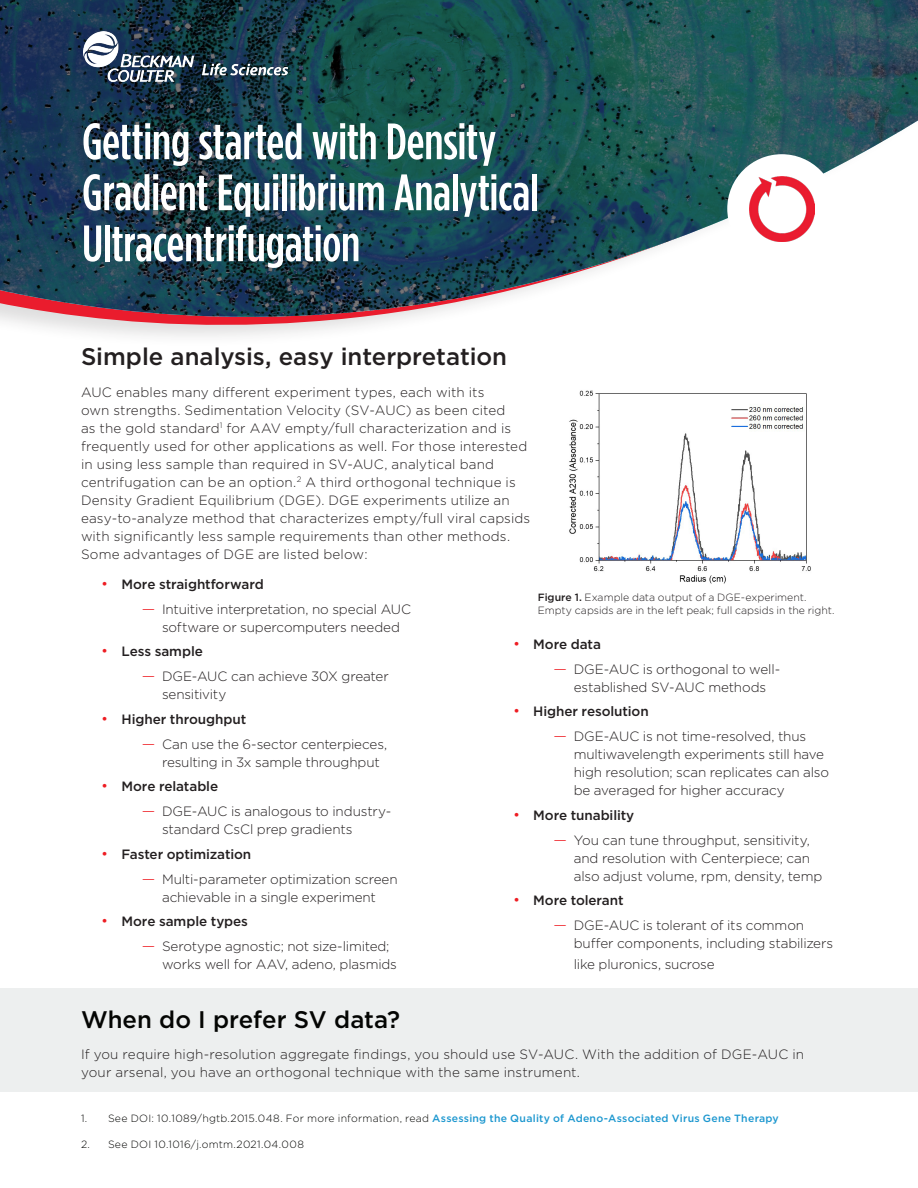
<style>
.page{position:relative;width:918px;height:1188px;background:#fff}
.page>*{position:absolute;margin:0;border:0;box-sizing:border-box;transform-origin:0 0}
.Doc_-_Title{font:500 51px/51px "Gotham Condensed";letter-spacing:-.005em;color:#fff}
.Doc_-_Body{font:500 24px "Gotham";letter-spacing:-.005em;color:#231f20}
.Doc_-_Title-2{font:500 24px "Gotham";color:#040503}
.Doc_-_Body-2{font:300 13.5px/18px "Gotham";letter-spacing:-.005em;color:#231f20}
.t1{font:500 13.5px "Gotham";letter-spacing:-.005em;color:#231f20}
.t2{font:300 10.5px "Gotham";letter-spacing:.025em;color:#040503}
.Doc_-_Fig_Table{font:300 10.5px/12.6px "Gotham";color:#231f20}
.s1{font-weight:300;font-size:15px;color:#ee1d23}
.s2{font-size:15px;color:#ee1d23}
.s3{font-weight:500}
.s4{font-weight:500;color:#1c97cf}
</style>
<div class="page">
<div style="left:0;top:989px;width:918px;height:103px;background:#edefef"></div>
<svg style="left:0;top:319px;width:400px;height:18px;fill:#efefef"></svg>
<svg style="left:0;top:0;width:918px;height:318px;background:#3a5e67"></svg>
<img style="left:84px;top:31px;width:204px;height:50px">
<div style="left:727px;top:154px;width:109px;height:109px;background:#fff;border-radius:50%"></div>
<img style="left:749px;top:176px;width:65px;height:65px">
<img style="left:569px;top:390px;width:242px;height:194px">
<p class="Doc_-_Title" style="left:82px;top:116px;width:459px">Getting started with Density<br>Gradient Equilibrium Analytical<br>Ultracentrifugation</p>
<p class="Doc_-_Body" style="left:81px;top:341px;width:428px">Simple analysis, easy interpretation</p>
<p class="Doc_-_Body-2" style="left:81px;top:383px;width:451px">AUC enables many different experiment types, each with its<br>own strengths. Sedimentation Velocity (SV-AUC) as been cited<br>as the gold standard<sup>1</sup> for AAV empty/full characterization and is frequently used for other applications as well. For those interested in using less sample than required in SV-AUC, analytical band centrifugation can be an option.<sup>2</sup> A third orthogonal technique is Density Gradient Equilibrium (DGE). DGE experiments utilize an easy-to-analyze method that characterizes empty/full viral capsids with significantly less sample requirements than other methods.<br>Some advantages of DGE are listed below:</p>
<p class="t1" style="left:101px;top:575px;width:164px"><span class="s1">•</span> More straightforward</p>
<p class="Doc_-_Body-2" style="left:162px;top:600px;width:251px;text-indent:-20px"><span class="s2">—</span> Intuitive interpretation, no special AUC software or supercomputers needed</p>
<p class="t1" style="left:101px;top:643px;width:103px"><span class="s1">•</span> Less sample</p>
<p class="Doc_-_Body-2" style="left:162px;top:667px;width:228px;text-indent:-20px"><span class="s2">—</span> DGE-AUC can achieve 30X greater sensitivity</p>
<p class="t1" style="left:101px;top:710px;width:147px"><span class="s1">•</span> Higher throughput</p>
<p class="Doc_-_Body-2" style="left:162px;top:735px;width:227px;text-indent:-20px"><span class="s2">—</span> Can use the 6-sector centerpieces, resulting in 3x sample throughput</p>
<p class="t1" style="left:101px;top:778px;width:118px"><span class="s1">•</span> More relatable</p>
<p class="Doc_-_Body-2" style="left:162px;top:802px;width:231px;text-indent:-20px"><span class="s2">—</span> DGE-AUC is analogous to industry&shy;standard CsCl prep gradients</p>
<p class="t1" style="left:101px;top:845px;width:152px"><span class="s1">•</span> Faster optimization</p>
<p class="Doc_-_Body-2" style="left:142px;top:870px;width:257px;text-align:center"><span class="s2">—</span> Multi-parameter optimization screen achievable in a single experiment</p>
<p class="t1" style="left:101px;top:913px;width:148px"><span class="s1">•</span> More sample types</p>
<p class="Doc_-_Body-2" style="left:162px;top:937px;width:236px;text-indent:-20px"><span class="s2">—</span> Serotype agnostic; not size-limited; works well for AAV, adeno, plasmids</p>
<p class="Doc_-_Fig_Table" style="left:538px;top:591px;width:298px"><span class="s3">Figure 1.</span> Example data output of a DGE-experiment.<br>Empty capsids are in the left peak; full capsids in the right.</p>
<p class="t1" style="left:513px;top:635px;width:89px"><span class="s1">•</span> More data</p>
<p class="Doc_-_Body-2" style="left:554px;top:660px;width:228px;text-align:center"><span class="s2">—</span> DGE-AUC is orthogonal to well&shy;established SV-AUC methods</p>
<p class="t1" style="left:513px;top:703px;width:137px"><span class="s1">•</span> Higher resolution</p>
<p class="Doc_-_Body-2" style="left:574px;top:727px;width:257px;text-indent:-20px"><span class="s2">—</span> DGE-AUC is not time-resolved, thus multiwavelength experiments still have high resolution; scan replicates can also be averaged for higher accuracy</p>
<p class="t1" style="left:513px;top:806px;width:123px"><span class="s1">•</span> More tunability</p>
<p class="Doc_-_Body-2" style="left:574px;top:831px;width:250px;text-indent:-20px"><span class="s2">—</span> You can tune throughput, sensitivity, and resolution with Centerpiece; can also adjust volume, rpm, density, temp</p>
<p class="t1" style="left:513px;top:892px;width:112px"><span class="s1">•</span> More tolerant</p>
<p class="Doc_-_Body-2" style="left:574px;top:916px;width:261px;text-indent:-20px"><span class="s2">—</span> DGE-AUC is tolerant of its common buffer components, including stabilizers</p>
<p class="Doc_-_Body-2" style="left:574px;top:955px;width:142px">like pluronics, sucrose</p>
<p class="Doc_-_Title-2" style="left:81px;top:1004px;width:321px">When do I prefer SV data?</p>
<p class="Doc_-_Body-2" style="left:81px;top:1045px;width:725px">If you require high-resolution aggregate findings, you should use SV-AUC. With the addition of DGE-AUC in your arsenal, you have an orthogonal technique with the same instrument.</p>
<p class="t2" style="left:81px;top:1112px;width:699px">1. See DOI: 10.1089/hgtb.2015.048. For more information, read <span class="s4">Assessing the Quality of Adeno-Associated Virus Gene Therapy</span></p>
<p class="t2" style="left:81px;top:1138px;width:224px">2. See DOI 10.1016/j.omtm.2021.04.008</p>
</div>
